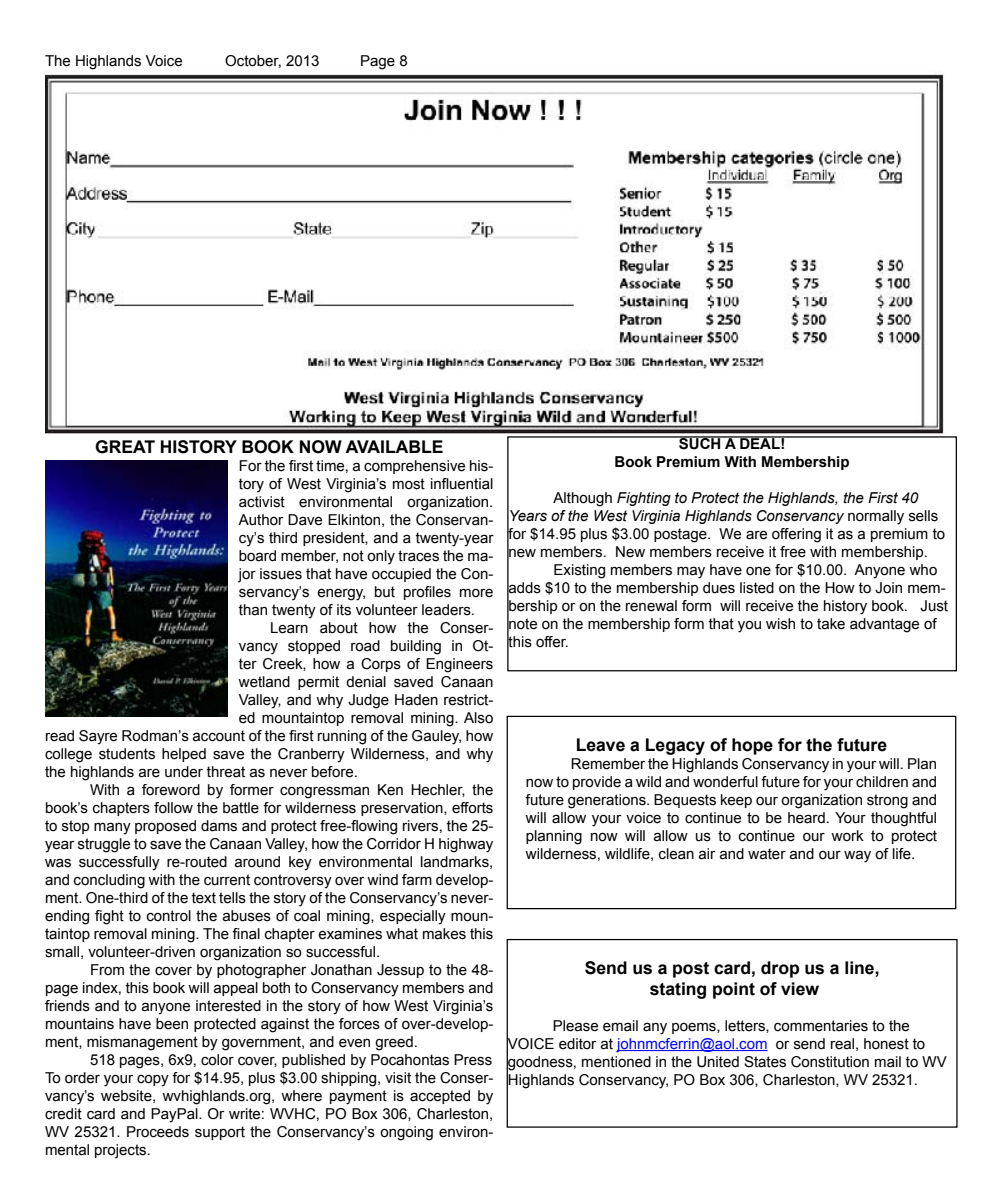
<style>
.page{position:relative;width:1002px;height:1204px;background:#fff}
.page>*{position:absolute;margin:0;border:0;box-sizing:border-box;transform-origin:0 0}
.t1{font:700 17.5px/21px "Arial";color:#000;text-align:center}
.t2{font:15px/18px "Arial";color:#000}
.t3{font:700 15px/18px "Arial";color:#000;text-align:center}
.s1{font-style:italic}
.s2{color:#00f}
</style>
<div class="page">
<img style="left:45px;top:70px;width:899px;height:367px">
<div style="left:507px;top:436px;width:449px;height:235px;border:1px solid #000"></div>
<img style="left:45px;top:460px;width:182px;height:256px">
<div style="left:506px;top:716px;width:450px;height:193px;border:1px solid #000"></div>
<hr style="left:617px;top:1050px;width:150px;height:1px;background:#00f">
<div style="left:506px;top:939px;width:451px;height:188px;border:1px solid #000"></div>
<p class="t2" style="left:45px;top:52px;width:139px">The Highlands Voice</p>
<p class="t2" style="left:225px;top:52px;width:96px">October, 2013</p>
<p class="t2" style="left:360px;top:52px;width:49px">Page 8</p>
<p class="t1" style="left:95px;top:437px;width:350px">GREAT HISTORY BOOK NOW AVAILABLE</p>
<p class="t2" style="left:239px;top:457px;width:256px;text-align:justify">For the first time, a comprehensive his&shy;tory of West Virginia’s most influential activist environmental organization.<br>Author Dave Elkinton, the Conservan&shy;cy’s third president, and a twenty-year board member, not only traces the ma&shy;jor issues that have occupied the Con&shy;servancy’s energy, but profiles more than twenty of its volunteer leaders.</p>
<p class="t2" style="left:270px;top:619px;width:225px">Learn about how the Conser-</p>
<p class="t2" style="left:239px;top:637px;width:256px">vancy stopped road building in Ot-</p>
<p class="t2" style="left:239px;top:655px;width:256px">ter Creek, how a Corps of Engineers</p>
<p class="t2" style="left:239px;top:673px;width:256px">wetland permit denial saved Canaan</p>
<p class="t2" style="left:239px;top:691px;width:256px">Valley, and why Judge Haden restrict-</p>
<p class="t2" style="left:239px;top:709px;width:256px">ed mountaintop removal mining. Also</p>
<p class="t2" style="left:45px;top:727px;width:450px">read Sayre Rodman’s account of the first running of the Gauley, how</p>
<p class="t2" style="left:45px;top:745px;width:450px">college students helped save the Cranberry Wilderness, and why</p>
<p class="t2" style="left:45px;top:763px;width:314px">the highlands are under threat as never before.</p>
<p class="t2" style="left:90px;top:781px;width:405px">With a foreword by former congressman Ken Hechler, the</p>
<p class="t2" style="left:45px;top:799px;width:450px">book’s chapters follow the battle for wilderness preservation, efforts</p>
<p class="t2" style="left:45px;top:817px;width:450px">to stop many proposed dams and protect free-flowing rivers, the 25-</p>
<p class="t2" style="left:45px;top:835px;width:450px">year struggle to save the Canaan Valley, how the Corridor H highway</p>
<p class="t2" style="left:45px;top:853px;width:450px">was successfully re-routed around key environmental landmarks,</p>
<p class="t2" style="left:45px;top:871px;width:450px">and concluding with the current controversy over wind farm develop-</p>
<p class="t2" style="left:45px;top:889px;width:450px">ment. One-third of the text tells the story of the Conservancy’s never-</p>
<p class="t2" style="left:45px;top:907px;width:450px">ending fight to control the abuses of coal mining, especially moun-</p>
<p class="t2" style="left:45px;top:925px;width:450px">taintop removal mining. The final chapter examines what makes this</p>
<p class="t2" style="left:45px;top:943px;width:337px">small, volunteer-driven organization so successful.</p>
<p class="t2" style="left:90px;top:961px;width:405px">From the cover by photographer Jonathan Jessup to the 48-</p>
<p class="t2" style="left:45px;top:979px;width:450px">page index, this book will appeal both to Conservancy members and</p>
<p class="t2" style="left:45px;top:997px;width:450px">friends and to anyone interested in the story of how West Virginia’s</p>
<p class="t2" style="left:45px;top:1015px;width:450px">mountains have been protected against the forces of over-develop-</p>
<p class="t2" style="left:45px;top:1033px;width:374px">ment, mismanagement by government, and even greed.</p>
<p class="t2" style="left:90px;top:1051px;width:403px">518 pages, 6x9, color cover, published by Pocahontas Press</p>
<p class="t2" style="left:45px;top:1069px;width:450px">To order your copy for $14.95, plus $3.00 shipping, visit the Conser-</p>
<p class="t2" style="left:45px;top:1087px;width:450px">vancy’s website, wvhighlands.org, where payment is accepted by</p>
<p class="t2" style="left:45px;top:1105px;width:450px">credit card and PayPal. Or write: WVHC, PO Box 306, Charleston,</p>
<p class="t2" style="left:45px;top:1123px;width:450px">WV 25321. Proceeds support the Conservancy’s ongoing environ-</p>
<p class="t2" style="left:45px;top:1141px;width:107px">mental projects.</p>
<p class="t3" style="left:614px;top:435px;width:236px">SUCH A DEAL!<br>Book Premium With Membership</p>
<p class="t2" style="left:508px;top:488px;width:438px;text-indent:45px">Although <span class="s1">Fighting to Protect the Highlands, the First 40<br>Years of the West Virginia Highlands Conservancy</span> normally sells for $14.95 plus $3.00 postage. We are offering it as a premium to new members. New members receive it free with membership.</p>
<p class="t2" style="left:508px;top:560px;width:441px;text-indent:45px">Existing members may have one for $10.00. Anyone who adds $10 to the membership dues listed on the How to Join mem&shy;bership or on the renewal form will receive the history book. Just note on the membership form that you wish to take advantage of this offer.</p>
<p class="t1" style="left:575px;top:734px;width:313px">Leave a Legacy of hope for the future</p>
<p class="t2" style="left:525px;top:755px;width:412px;text-align:justify;text-indent:45px">Remember the Highlands Conservancy in your will. Plan now to provide a wild and wonderful future for your children and future generations. Bequests keep our organization strong and will allow your voice to continue to be heard. Your thoughtful planning now will allow us to continue our work to protect wilderness, wildlife, clean air and water and our way of life.</p>
<p class="t1" style="left:584px;top:958px;width:296px">Send us a post card, drop us a line, stating point of view</p>
<p class="t2" style="left:508px;top:1017px;width:440px;text-indent:45px">Please email any poems, letters, commentaries to the VOICE editor at <span class="s2">johnmcferrin@aol.com</span> or send real, honest to goodness, mentioned in the United States Constitution mail to WV Highlands Conservancy, PO Box 306, Charleston, WV 25321.</p>
</div>
